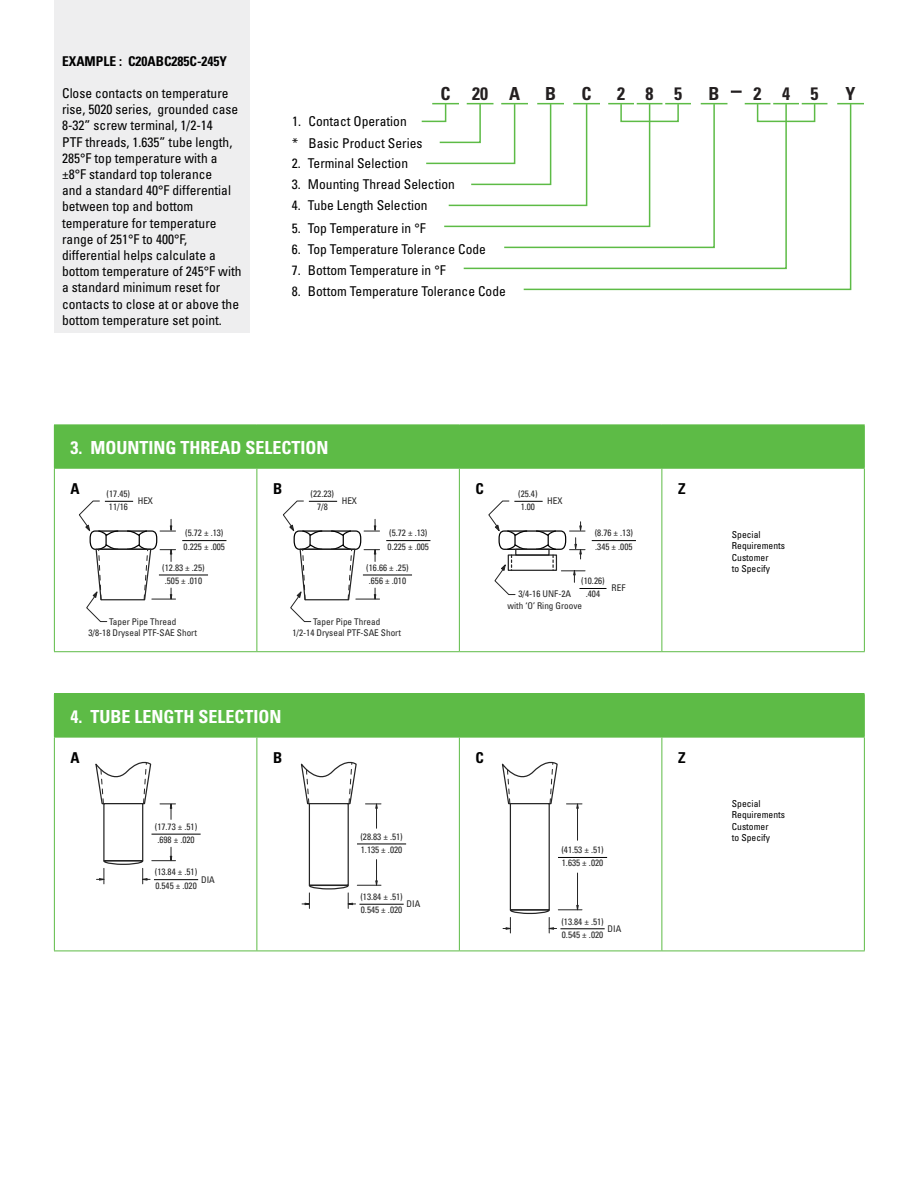
<style>
.page{position:relative;width:918px;height:1188px;background:#fff}
.page>*{position:absolute;margin:0;border:0;box-sizing:border-box;transform-origin:0 0}
.t1{font:700 condensed 18px "Univers";color:#fff}
.t2{font:700 condensed 18px "Univers";letter-spacing:1.14em;color:#231f20}
.t3{font:700 condensed 15px "Univers";color:#000}
.t4{font:condensed 13.5px/16.2px "Univers";color:#000}
.t5{font:700 condensed 13.5px "Univers";color:#000}
.t6{font:condensed 9.6px/11.6px "Univers";color:#000}
.t7{font:condensed 9.15px/11.1px "Univers";color:#242424;text-align:center}
</style>
<div class="page">
<div style="left:54px;top:0;width:196px;height:333px;background:#eeeeef"></div>
<svg style="left:731px;top:91px;width:11px;height:2px"></svg>
<svg style="left:852px;top:103px;width:12px;height:1px"></svg>
<svg style="left:522px;top:103px;width:330px;height:188px"></svg>
<svg style="left:421px;top:103px;width:306px;height:146px"></svg>
<div style="left:54px;top:425px;width:810px;height:43px;background:#5dbb46"></div>
<svg style="left:101px;top:469px;width:763px;height:182px"></svg>
<hr style="left:54px;top:424px;width:203px;height:1px;background:#5dbb46">
<hr style="left:257px;top:424px;width:202px;height:1px;background:#5dbb46">
<hr style="left:459px;top:424px;width:203px;height:1px;background:#5dbb46">
<hr style="left:662px;top:424px;width:203px;height:1px;background:#5dbb46">
<hr style="left:864px;top:425px;width:1px;height:43px;background:#5dbb46">
<hr style="left:54px;top:468px;width:203px;height:1px;background:#5dbb46">
<hr style="left:54px;top:469px;width:1px;height:182px;background:#5dbb46">
<hr style="left:257px;top:468px;width:202px;height:1px;background:#5dbb46">
<hr style="left:256px;top:469px;width:1px;height:182px;background:#5dbb46">
<hr style="left:459px;top:468px;width:203px;height:1px;background:#5dbb46">
<hr style="left:459px;top:469px;width:1px;height:182px;background:#5dbb46">
<hr style="left:662px;top:468px;width:203px;height:1px;background:#5dbb46">
<hr style="left:662px;top:469px;width:1px;height:182px;background:#5dbb46">
<hr style="left:864px;top:469px;width:1px;height:182px;background:#5dbb46">
<hr style="left:54px;top:651px;width:203px;height:1px;background:#5dbb46">
<hr style="left:257px;top:651px;width:202px;height:1px;background:#5dbb46">
<hr style="left:662px;top:651px;width:203px;height:1px;background:#5dbb46">
<hr style="left:459px;top:651px;width:203px;height:1px;background:#5dbb46">
<hr style="left:159px;top:575px;width:49px;height:1px;background:#000">
<hr style="left:182px;top:540px;width:44px;height:1px;background:#000">
<svg style="left:79px;top:500px;width:97px;height:122px"></svg>
<hr style="left:363px;top:575px;width:49px;height:1px;background:#000">
<hr style="left:386px;top:540px;width:44px;height:1px;background:#000">
<svg style="left:282px;top:500px;width:98px;height:122px"></svg>
<hr style="left:592px;top:540px;width:44px;height:1px;background:#000">
<svg style="left:488px;top:500px;width:118px;height:95px"></svg>
<div style="left:54px;top:694px;width:810px;height:43px;background:#5dbb46"></div>
<svg style="left:55px;top:738px;width:809px;height:213px"></svg>
<hr style="left:54px;top:693px;width:203px;height:1px;background:#5dbb46">
<hr style="left:257px;top:693px;width:202px;height:1px;background:#5dbb46">
<hr style="left:459px;top:693px;width:203px;height:1px;background:#5dbb46">
<hr style="left:662px;top:693px;width:203px;height:1px;background:#5dbb46">
<hr style="left:864px;top:694px;width:1px;height:43px;background:#5dbb46">
<hr style="left:54px;top:737px;width:203px;height:1px;background:#5dbb46">
<hr style="left:54px;top:738px;width:1px;height:213px;background:#5dbb46">
<hr style="left:257px;top:737px;width:202px;height:1px;background:#5dbb46">
<hr style="left:256px;top:738px;width:1px;height:213px;background:#5dbb46">
<hr style="left:459px;top:737px;width:203px;height:1px;background:#5dbb46">
<hr style="left:459px;top:738px;width:1px;height:213px;background:#5dbb46">
<hr style="left:662px;top:737px;width:203px;height:1px;background:#5dbb46">
<hr style="left:662px;top:738px;width:1px;height:213px;background:#5dbb46">
<hr style="left:864px;top:738px;width:1px;height:213px;background:#5dbb46">
<hr style="left:54px;top:951px;width:203px;height:1px;background:#5dbb46">
<hr style="left:257px;top:951px;width:202px;height:1px;background:#5dbb46">
<hr style="left:662px;top:951px;width:203px;height:1px;background:#5dbb46">
<hr style="left:459px;top:951px;width:203px;height:1px;background:#5dbb46">
<hr style="left:152px;top:834px;width:49px;height:1px;background:#000">
<hr style="left:154px;top:879px;width:44px;height:1px;background:#000">
<svg style="left:160px;top:799px;width:16px;height:20px"></svg>
<svg style="left:95px;top:755px;width:57px;height:50px"></svg>
<div style="left:104px;top:804px;width:39px;height:57px;background:#fff"></div>
<div style="left:103px;top:803px;width:40px;height:58px;border:1px solid #242424"></div>
<svg style="left:97px;top:847px;width:79px;height:37px"></svg>
<hr style="left:357px;top:844px;width:49px;height:1px;background:#000">
<hr style="left:359px;top:904px;width:45px;height:1px;background:#000">
<svg style="left:365px;top:799px;width:16px;height:29px"></svg>
<svg style="left:300px;top:755px;width:57px;height:50px"></svg>
<div style="left:309px;top:804px;width:39px;height:81px;background:#fff"></div>
<div style="left:309px;top:803px;width:40px;height:83px;border:1px solid #242424"></div>
<svg style="left:302px;top:860px;width:79px;height:48px"></svg>
<hr style="left:558px;top:857px;width:49px;height:1px;background:#000">
<hr style="left:560px;top:928px;width:45px;height:1px;background:#000">
<hr style="left:577px;top:808px;width:1px;height:32px;background:#242424">
<hr style="left:577px;top:873px;width:1px;height:32px;background:#242424">
<svg style="left:566px;top:799px;width:16px;height:10px"></svg>
<svg style="left:501px;top:755px;width:57px;height:50px"></svg>
<div style="left:510px;top:804px;width:39px;height:106px;background:#fff"></div>
<div style="left:510px;top:803px;width:40px;height:107px;border:1px solid #242424"></div>
<svg style="left:503px;top:904px;width:79px;height:29px"></svg>
<p class="t5" style="left:62px;top:52px;width:166px">EXAMPLE : C20ABC285C-245Y</p>
<p class="t4" style="left:62px;top:85px;width:181px">Close contacts on temperature rise, 5020 series, grounded case<br>8-32” screw terminal, 1/2-14<br>PTF threads, 1.635” tube length,<br>285°F top temperature with a ±8°F standard top tolerance<br>and a standard 40°F differential between top and bottom temperature for temperature range of 251°F to 400°F, differential helps calculate a bottom temperature of 245°F with a standard minimum reset for contacts to close at or above the bottom temperature set point.</p>
<p class="t4" style="left:292px;top:110px;width:132px;line-height:21.8px">1. Contact Operation<br>* Basic Product Series</p>
<p class="t4" style="left:292px;top:155px;width:118px">2. Terminal Selection</p>
<h1 class="t2" style="left:441px;top:82px;width:49px">C 20</h1>
<h1 class="t2" style="left:617px;top:82px;width:66px">285</h1>
<h1 class="t2" style="left:582px;top:82px;width:12px">C</h1>
<h1 class="t2" style="left:509px;top:82px;width:12px">A</h1>
<h1 class="t2" style="left:545px;top:82px;width:12px">B</h1>
<p class="t4" style="left:292px;top:176px;width:165px">3. Mounting Thread Selection</p>
<p class="t4" style="left:292px;top:197px;width:137px">4. Tube Length Selection</p>
<p class="t4" style="left:292px;top:220px;width:136px">5. Top Temperature in °F</p>
<p class="t4" style="left:292px;top:241px;width:196px">6. Top Temperature Tolerance Code</p>
<p class="t4" style="left:292px;top:262px;width:155px">7. Bottom Temperature in °F</p>
<p class="t4" style="left:292px;top:283px;width:216px">8. Bottom Temperature Tolerance Code</p>
<h1 class="t2" style="left:709px;top:82px;width:12px">B</h1>
<h1 class="t2" style="left:754px;top:82px;width:66px">245</h1>
<h1 class="t2" style="left:846px;top:82px;width:12px">Y</h1>
<h1 class="t1" style="left:71px;top:437px;width:195px">3. MOUNTING THREAD SELECTION</h1>
<p class="t3" style="left:71px;top:479px;width:11px">A</p>
<p class="t3" style="left:273px;top:479px;width:11px">B</p>
<p class="t3" style="left:476px;top:479px;width:10px">C</p>
<p class="t3" style="left:678px;top:479px;width:9px">Z</p>
<p class="t7" style="left:107px;top:488px;width:25px">(17.45)</p>
<p class="t7" style="left:311px;top:488px;width:25px">(22.23)</p>
<p class="t7" style="left:518px;top:488px;width:21px">(25.4)</p>
<p class="t7" style="left:138px;top:496px;width:17px">HEX</p>
<p class="t7" style="left:342px;top:496px;width:17px">HEX</p>
<p class="t7" style="left:547px;top:496px;width:17px">HEX</p>
<p class="t7" style="left:109px;top:501px;width:20px">11/16</p>
<p class="t7" style="left:317px;top:501px;width:12px">7/8</p>
<p class="t7" style="left:521px;top:501px;width:16px">1.00</p>
<p class="t7" style="left:185px;top:527px;width:40px">(5.72 ± .13)</p>
<p class="t7" style="left:389px;top:527px;width:40px">(5.72 ± .13)</p>
<p class="t7" style="left:595px;top:527px;width:40px">(8.76 ± .13)</p>
<p class="t7" style="left:184px;top:541px;width:43px">0.225 ± .005</p>
<p class="t7" style="left:388px;top:541px;width:43px">0.225 ± .005</p>
<p class="t7" style="left:595px;top:541px;width:39px">.345 ± .005</p>
<p class="t7" style="left:162px;top:562px;width:44px">(12.83 ± .25)</p>
<p class="t7" style="left:366px;top:562px;width:44px">(16.66 ± .25)</p>
<p class="t7" style="left:165px;top:575px;width:39px">.505 ± .010</p>
<p class="t7" style="left:369px;top:575px;width:39px">.656 ± .010</p>
<p class="t7" style="left:581px;top:575px;width:25px">(10.26)</p>
<p class="t7" style="left:508px;top:589px;width:76px">3/4-16 UNF-2A<br>with ‘O’ Ring Groove</p>
<p class="t7" style="left:586px;top:589px;width:16px">.404</p>
<p class="t7" style="left:612px;top:582px;width:15px">REF</p>
<p class="t7" style="left:88px;top:616px;width:110px">Taper Pipe Thread<br>3/8-18 Dryseal PTF-SAE Short</p>
<p class="t7" style="left:292px;top:616px;width:110px">Taper Pipe Thread<br>1/2-14 Dryseal PTF-SAE Short</p>
<h1 class="t1" style="left:71px;top:706px;width:148px">4. TUBE LENGTH SELECTION</h1>
<p class="t3" style="left:71px;top:748px;width:11px">A</p>
<p class="t3" style="left:273px;top:748px;width:11px">B</p>
<p class="t3" style="left:476px;top:748px;width:10px">C</p>
<p class="t3" style="left:678px;top:748px;width:9px">Z</p>
<p class="t6" style="left:732px;top:528px;width:55px">Special<br>Requirements<br>Customer<br>to Specify</p>
<p class="t6" style="left:732px;top:797px;width:55px">Special<br>Requirements<br>Customer</p>
<p class="t7" style="left:155px;top:821px;width:44px">(17.73 ± .51)</p>
<p class="t7" style="left:360px;top:831px;width:44px">(28.83 ± .51)</p>
<p class="t7" style="left:157px;top:834px;width:39px">.698 ± .020</p>
<p class="t6" style="left:732px;top:832px;width:40px">to Specify</p>
<p class="t7" style="left:155px;top:867px;width:44px">(13.84 ± .51)</p>
<p class="t7" style="left:201px;top:874px;width:15px">DIA</p>
<p class="t7" style="left:155px;top:880px;width:43px">0.545 ± .020</p>
<p class="t7" style="left:361px;top:844px;width:43px">1.135 ± .020</p>
<p class="t7" style="left:360px;top:891px;width:44px">(13.84 ± .51)</p>
<p class="t7" style="left:407px;top:898px;width:15px">DIA</p>
<p class="t7" style="left:361px;top:904px;width:43px">0.545 ± .020</p>
<p class="t7" style="left:561px;top:844px;width:44px">(41.53 ± .51)</p>
<p class="t7" style="left:562px;top:858px;width:43px">1.635 ± .020</p>
<p class="t7" style="left:561px;top:916px;width:44px">(13.84 ± .51)</p>
<p class="t7" style="left:608px;top:923px;width:15px">DIA</p>
<p class="t7" style="left:562px;top:929px;width:43px">0.545 ± .020</p>
</div>
